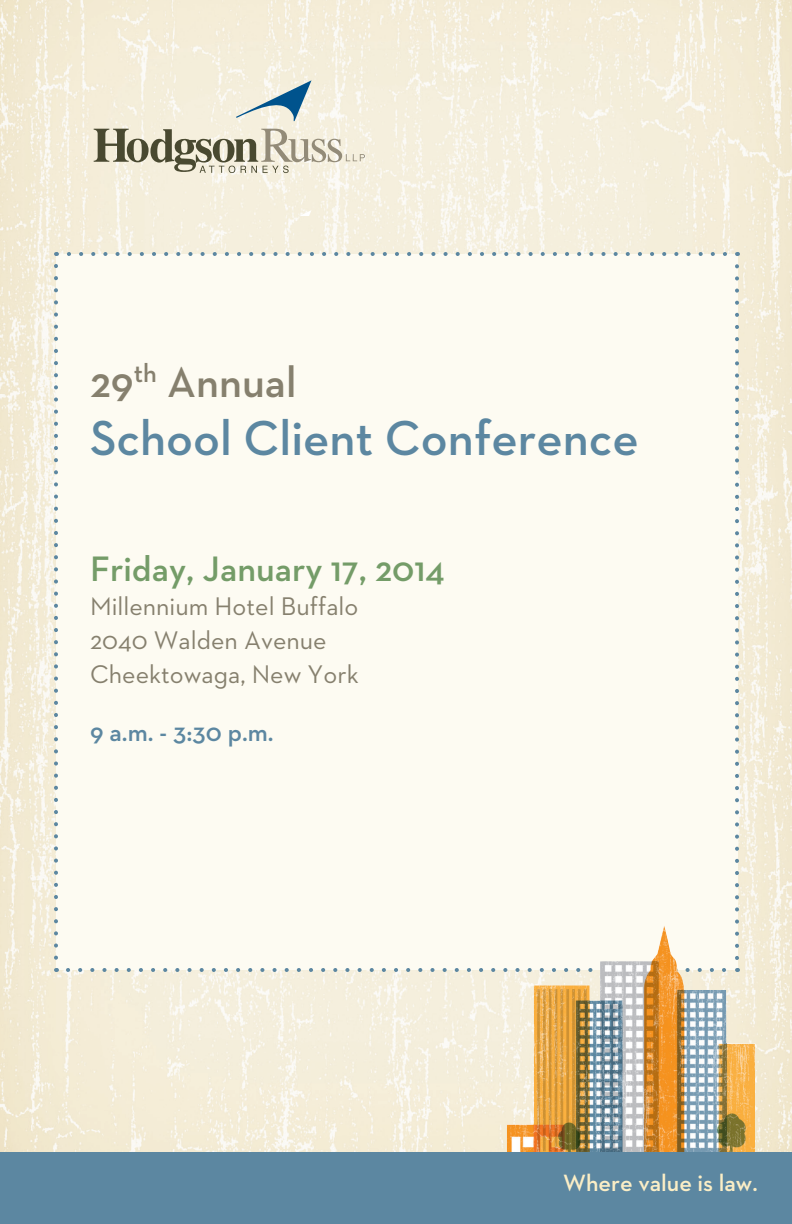
<style>
.page{position:relative;width:792px;height:1224px;background:#fff}
.page>*{position:absolute;margin:0;border:0;box-sizing:border-box;transform-origin:0 0}
.t1{font:600 50px "Neutraface 2 Text";color:#5c87a1}
.t2{font:600 44px "Neutraface 2 Text";color:#86806e}
.t3{font:600 36px "Neutraface 2 Text";color:#749c68}
.t4{font:26px "Neutraface 2 Text";color:#86806e}
.t5{font:600 26px "Neutraface 2 Text";color:#5c87a1}
.t6{font:600 24px "Neutraface 2 Text";color:#fbeec6}
</style>
<div class="page">
<img style="left:0;top:0;width:792px;height:1152px">
<div style="left:56px;top:254px;width:681px;height:716px;background:#fdfbf2"></div>
<svg style="left:68px;top:968px;width:434px;height:4px"></svg>
<svg style="left:54px;top:266px;width:4px;height:706px"></svg>
<svg style="left:735px;top:252px;width:4px;height:673px"></svg>
<svg style="left:56px;top:252px;width:669px;height:4px"></svg>
<img style="left:502px;top:925px;width:253px;height:227px">
<svg style="left:94px;top:129px;width:271px;height:44px;background:#c8c4b1"></svg>
<svg style="left:236px;top:80px;width:76px;height:41px;background:#bfcdcd"></svg>
<svg style="left:236px;top:210px;width:76px;height:6px"></svg>
<div style="left:0;top:1152px;width:792px;height:72px;background:#5c87a1"></div>
<p class="t2" style="left:90px;top:354px;width:208px">29<sup>th</sup> Annual</p>
<p class="t1" style="left:90px;top:406px;width:550px">School Client Conference</p>
<p class="t3" style="left:90px;top:546px;width:356px">Friday, January 17, 2014</p>
<p class="t4" style="left:90px;top:590px;width:270px">Millennium Hotel Buffalo</p>
<p class="t4" style="left:90px;top:624px;width:238px">2040 Walden Avenue</p>
<p class="t4" style="left:90px;top:658px;width:270px">Cheektowaga, New York</p>
<p class="t5" style="left:90px;top:715px;width:185px">9 a.m. - 3:30 p.m.</p>
<p class="t6" style="left:563px;top:1167px;width:196px">Where value is law.</p>
</div>
